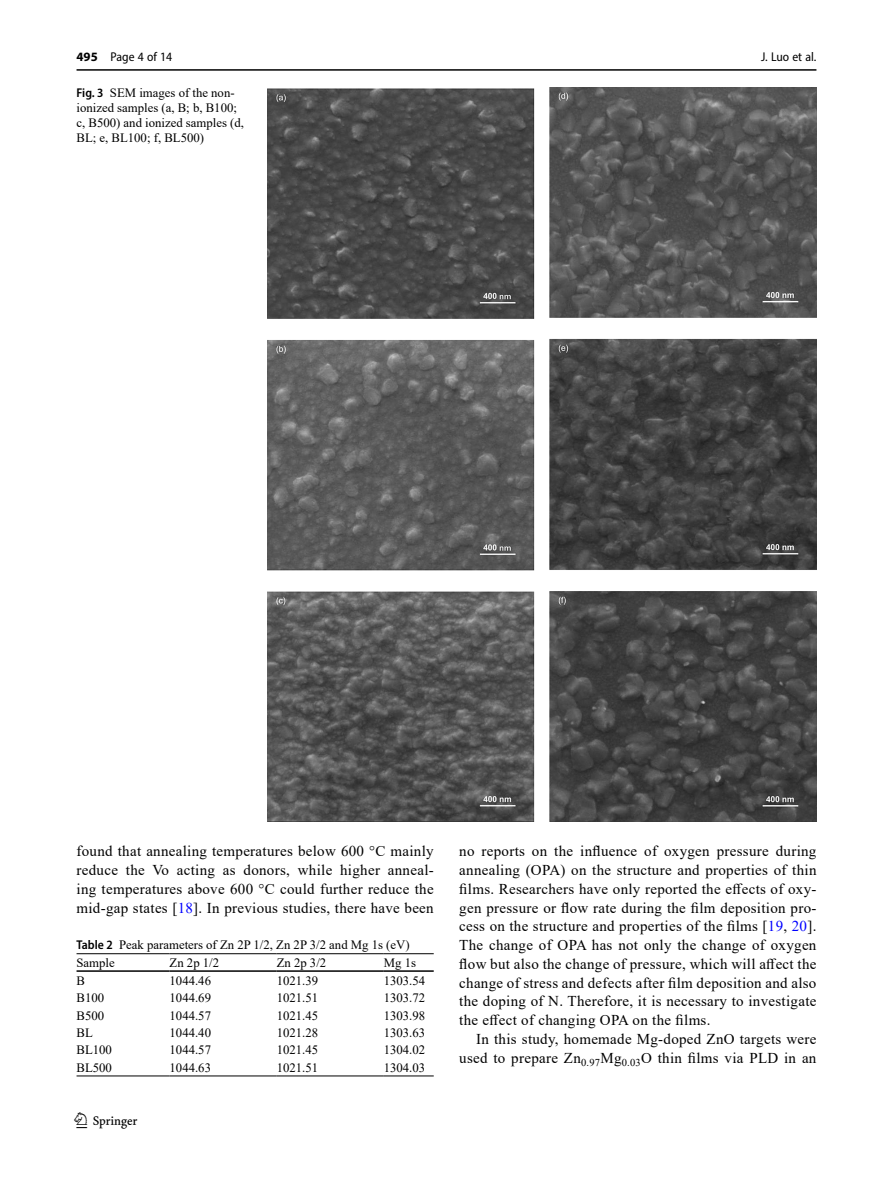
<style>
.page{position:relative;width:893px;height:1187px;background:#fff}
.page>*{position:absolute;margin:0;border:0;box-sizing:border-box;transform-origin:0 0}
.t1{font:22.5px "Springnew";color:#000}
.Body_Text_Indent{font:15px/18.8px "Times New Roman";letter-spacing:.02em;color:#000;text-align:justify}
.Table_Body{font:12.75px "Times New Roman";color:#000}
.Figure_Caption_Side{font:12.75px/15px "Times New Roman";color:#000}
.Table_Caption{font:12.75px "Times New Roman";color:#000}
.Table_Head{font:12.75px "Times New Roman";color:#000}
.t2{font:semi-condensed 12.75px "Myriad Pro";color:#000}
.s1{font-weight:700;font-stretch:normal}
.s2{font-family:"Myriad Pro";font-weight:600;font-stretch:semi-condensed}
.s3{color:#00f}
</style>
<div class="page">
<hr style="left:77px;top:69px;width:739px;height:2px;background:#000">
<hr style="left:77px;top:970px;width:93px;height:1px;background:#000">
<hr style="left:170px;top:953px;width:107px;height:1px;background:#000">
<hr style="left:170px;top:970px;width:107px;height:1px;background:#000">
<hr style="left:277px;top:953px;width:107px;height:1px;background:#000">
<hr style="left:277px;top:970px;width:107px;height:1px;background:#000">
<hr style="left:384px;top:953px;width:50px;height:1px;background:#000">
<hr style="left:384px;top:970px;width:50px;height:1px;background:#000">
<hr style="left:77px;top:1075px;width:93px;height:1px;background:#000">
<hr style="left:170px;top:1075px;width:107px;height:1px;background:#000">
<hr style="left:277px;top:1075px;width:107px;height:1px;background:#000">
<hr style="left:384px;top:1075px;width:50px;height:1px;background:#000">
<hr style="left:77px;top:953px;width:93px;height:1px;background:#000">
<img style="left:268px;top:87px;width:548px;height:734px">
<p class="t2" style="left:77px;top:49px;width:97px"><span class="s1">495</span> Page 4 of 14</p>
<p class="Figure_Caption_Side" style="left:77px;top:84px;width:169px"><span class="s2">Fig. 3</span> SEM images of the non&shy;ionized samples (a, B; b, B100; c, B500) and ionized samples (d,<br>BL; e, BL100; f, BL500)</p>
<p class="t2" style="left:761px;top:49px;width:57px">J. Luo et al.</p>
<p class="Body_Text_Indent" style="left:77px;top:841px;width:359px">found that annealing temperatures below 600 °C mainly reduce the Vo acting as donors, while higher anneal&shy;ing temperatures above 600 °C could further reduce the mid-gap states [<span class="s3">18</span>]. In previous studies, there have been</p>
<p class="Table_Caption" style="left:77px;top:936px;width:335px"><span class="s2">Table 2</span> Peak parameters of Zn 2P 1/2, Zn 2P 3/2 and Mg 1s (eV)</p>
<p class="Table_Head" style="left:77px;top:953px;width:40px">Sample</p>
<p class="Table_Head" style="left:170px;top:953px;width:51px">Zn 2p 1/2</p>
<p class="Table_Head" style="left:277px;top:953px;width:51px">Zn 2p 3/2</p>
<p class="Table_Head" style="left:384px;top:953px;width:34px">Mg 1s</p>
<p class="Table_Body" style="left:77px;top:971px;width:10px">B</p>
<p class="Table_Body" style="left:170px;top:971px;width:43px">1044.46</p>
<p class="Table_Body" style="left:277px;top:971px;width:43px">1021.39</p>
<p class="Table_Body" style="left:384px;top:971px;width:43px">1303.54</p>
<p class="Table_Body" style="left:77px;top:988px;width:29px">B100</p>
<p class="Table_Body" style="left:170px;top:988px;width:43px">1044.69</p>
<p class="Table_Body" style="left:277px;top:988px;width:43px">1021.51</p>
<p class="Table_Body" style="left:384px;top:988px;width:43px">1303.72</p>
<p class="Table_Body" style="left:77px;top:1006px;width:29px">B500</p>
<p class="Table_Body" style="left:170px;top:1006px;width:43px">1044.57</p>
<p class="Table_Body" style="left:277px;top:1006px;width:43px">1021.45</p>
<p class="Table_Body" style="left:384px;top:1006px;width:43px">1303.98</p>
<p class="Table_Body" style="left:77px;top:1023px;width:18px">BL</p>
<p class="Table_Body" style="left:170px;top:1023px;width:43px">1044.40</p>
<p class="Table_Body" style="left:277px;top:1023px;width:43px">1021.28</p>
<p class="Table_Body" style="left:384px;top:1023px;width:43px">1303.63</p>
<p class="Table_Body" style="left:77px;top:1040px;width:37px">BL100</p>
<p class="Table_Body" style="left:170px;top:1040px;width:43px">1044.57</p>
<p class="Table_Body" style="left:277px;top:1040px;width:43px">1021.45</p>
<p class="Table_Body" style="left:384px;top:1040px;width:43px">1304.02</p>
<p class="Table_Body" style="left:77px;top:1058px;width:37px">BL500</p>
<p class="Table_Body" style="left:170px;top:1058px;width:43px">1044.63</p>
<p class="Table_Body" style="left:277px;top:1058px;width:43px">1021.51</p>
<p class="Table_Body" style="left:384px;top:1058px;width:43px">1304.03</p>
<h1 class="t1" style="left:77px;top:1107px;width:63px">1 3</h1>
<p class="Body_Text_Indent" style="left:459px;top:841px;width:359px">no reports on the influence of oxygen pressure during annealing (OPA) on the structure and properties of thin films. Researchers have only reported the effects of oxy&shy;gen pressure or flow rate during the film deposition pro&shy;cess on the structure and properties of the films [<span class="s3">19</span>, <span class="s3">20</span>].<br>The change of OPA has not only the change of oxygen flow but also the change of pressure, which will affect the change of stress and defects after film deposition and also the doping of N. Therefore, it is necessary to investigate the effect of changing OPA on the films.</p>
<p class="Body_Text_Indent" style="left:459px;top:1028px;width:359px;text-align:right">In this study, homemade Mg-doped ZnO targets were used to prepare Zn<sub>0.97</sub>Mg<sub>0.03</sub>O thin films via PLD in an</p>
</div>
